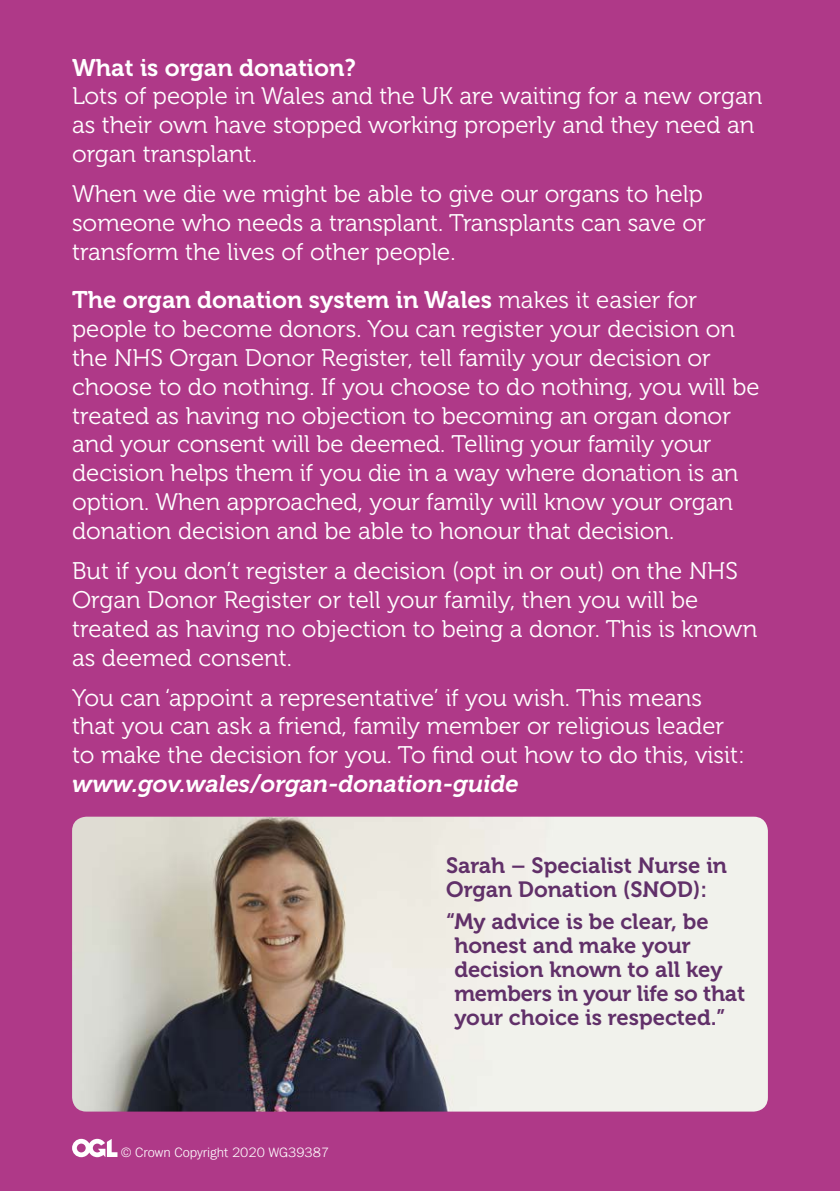
<style>
.page{position:relative;width:840px;height:1191px;background:#fff}
.page>*{position:absolute;margin:0;border:0;box-sizing:border-box;transform-origin:0 0}
.white_pargragh{font:24px/28.8px "Museo 300";color:#fff}
.white_subhead{font:24px "Museo 700";color:#fff}
.t1{font:22px/24px "Museo 700";color:#613069}
.t2{font:300 14px "Franklin Gothic URW";color:#fff}
.s1{font-family:"Museo 700"}
.s2{font-family:"Museo 700";font-style:italic}
</style>
<div class="page">
<div style="left:0;top:0;width:839px;height:1191px;background:#af3988"></div>
<img style="left:72px;top:816px;width:695px;height:295px">
<svg style="left:72px;top:1138px;width:45px;height:19px"></svg>
<h2 class="white_subhead" style="left:72px;top:54px;width:285px">What is organ donation?</h2>
<p class="white_pargragh" style="left:72px;top:82px;width:691px">Lots of people in Wales and the UK are waiting for a new organ as their own have stopped working properly and they need an organ transplant.</p>
<p class="white_pargragh" style="left:72px;top:180px;width:635px">When we die we might be able to give our organs to help someone who needs a transplant. Transplants can save or transform the lives of other people.</p>
<p class="white_pargragh" style="left:72px;top:286px;width:688px"><span class="s1">The organ donation system in Wales</span> makes it easier for people to become donors. You can register your decision on the NHS Organ Donor Register, tell family your decision or choose to do nothing. If you choose to do nothing, you will be treated as having no objection to becoming an organ donor and your consent will be deemed. Telling your family your decision helps them if you die in a way where donation is an option. When approached, your family will know your organ donation decision and be able to honour that decision.</p>
<p class="white_pargragh" style="left:72px;top:557px;width:686px">But if you don’t register a decision (opt in or out) on the NHS Organ Donor Register or tell your family, then you will be treated as having no objection to being a donor. This is known as deemed consent.</p>
<p class="white_pargragh" style="left:72px;top:683px;width:674px">You can ‘appoint a representative’ if you wish. This means that you can ask a friend, family member or religious leader to make the decision for you. To find out how to do this, visit: <span class="s2">www.gov.wales/organ-donation-guide</span></p>
<p class="t2" style="left:121px;top:1143px;width:210px">© Crown Copyright 2020 WG39387</p>
<p class="t1" style="left:446px;top:853px;width:282px">Sarah – Specialist Nurse in<br>Organ Donation (SNOD):</p>
<p class="t1" style="left:454px;top:910px;width:292px;text-indent:-8px">“My advice is be clear, be honest and make your decision known to all key members in your life so that your choice is respected.”</p>
</div>
